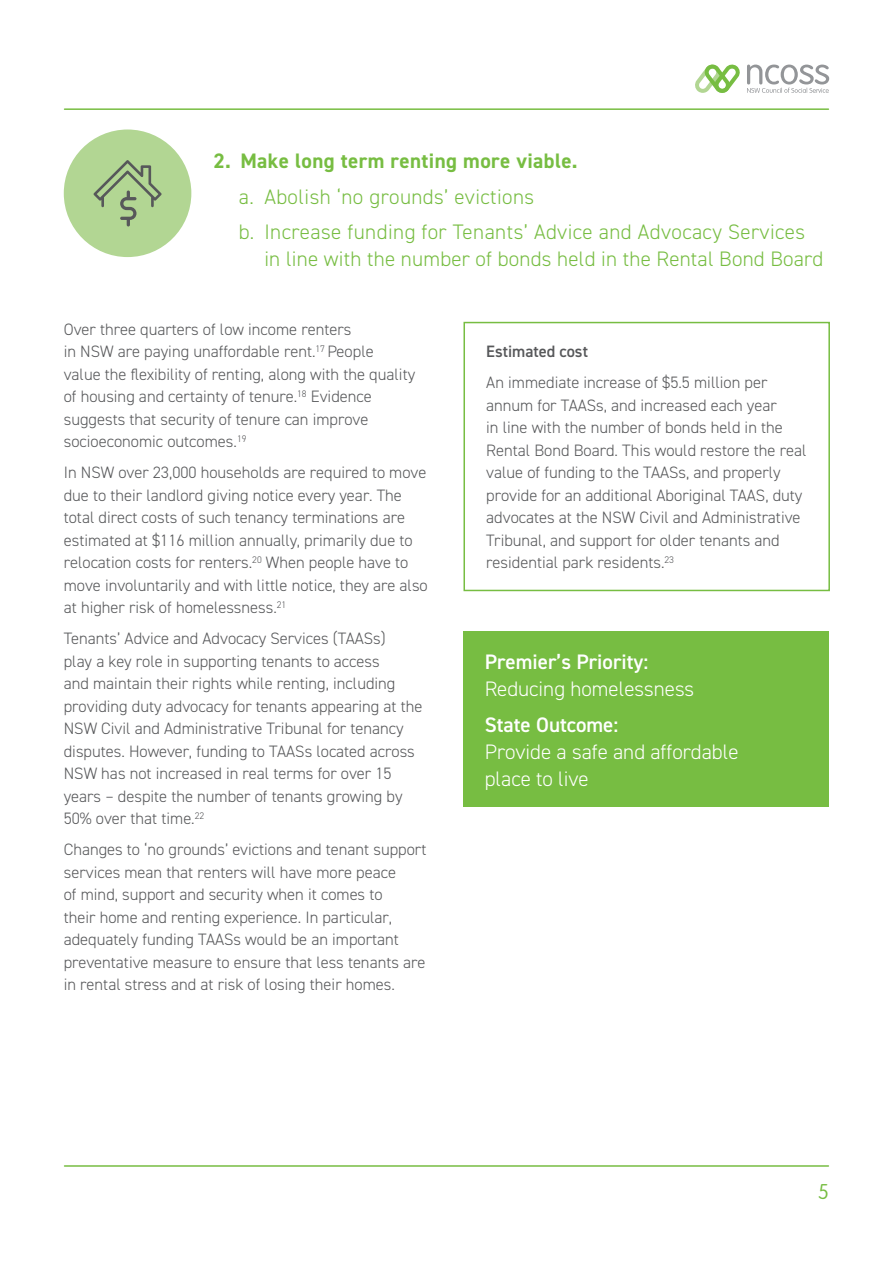
<style>
.page{position:relative;width:893px;height:1263px;background:#fff}
.page>*{position:absolute;margin:0;border:0;box-sizing:border-box;transform-origin:0 0}
.t1{font:300 21px/27px "DIN2014";letter-spacing:.02em;color:#77bd42}
.t2{font:300 21px/27px "DIN2014";color:#fff}
.t3{font:700 21px "DIN2014";letter-spacing:.02em;color:#77bd42}
.t4{font:100 21px "VAG Rounded Std";color:#77bd42}
.t5{font:300 16.5px/22.5px "DIN2014";color:#57585a}
.t6{font:600 16.5px "DIN2014";color:#57585a}
.s1{font-weight:600}
</style>
<div class="page">
<hr style="left:65px;top:1165px;width:763px;height:2px;background:#77bd42">
<hr style="left:65px;top:108px;width:763px;height:2px;background:#77bd42">
<svg style="left:695px;top:64px;width:45px;height:29px"></svg>
<svg style="left:747px;top:65px;width:82px;height:28px"></svg>
<div style="left:463px;top:322px;width:367px;height:269px;border:2px solid #77bd42"></div>
<div style="left:463px;top:631px;width:366px;height:176px;background:#77bd42"></div>
<div style="left:64px;top:129px;width:127px;height:128px;background:#b2d693;border-radius:50%"></div>
<svg style="left:93px;top:160px;width:69px;height:66px"></svg>
<p class="t3" style="left:213px;top:147px;width:366px">2. Make long term renting more viable.</p>
<p class="t1" style="left:239px;top:183px;width:297px">a. Abolish ‘no grounds’ evictions</p>
<p class="t1" style="left:264px;top:218px;width:560px;text-indent:-26px">b. Increase funding for Tenants’ Advice and Advocacy Services in line with the number of bonds held in the Rental Bond Board</p>
<p class="t5" style="left:64px;top:318px;width:353px">Over three quarters of low income renters<br>in NSW are paying unaffordable rent.<sup>17</sup> People<br>value the flexibility of renting, along with the quality of housing and certainty of tenure.<sup>18</sup> Evidence suggests that security of tenure can improve socioeconomic outcomes.<sup>19</sup></p>
<p class="t5" style="left:64px;top:461px;width:366px">In NSW over 23,000 households are required to move due to their landlord giving notice every year. The total direct costs of such tenancy terminations are estimated at $116 million annually, primarily due to relocation costs for renters.<sup>20</sup> When people have to move involuntarily and with little notice, they are also at higher risk of homelessness.<sup>21</sup></p>
<p class="t5" style="left:64px;top:627px;width:360px">Tenants’ Advice and Advocacy Services (TAASs)<br>play a key role in supporting tenants to access<br>and maintain their rights while renting, including providing duty advocacy for tenants appearing at the NSW Civil and Administrative Tribunal for tenancy disputes. However, funding to TAASs located across NSW has not increased in real terms for over 15 years – despite the number of tenants growing by 50% over that time.<sup>22</sup></p>
<p class="t5" style="left:64px;top:838px;width:364px">Changes to ‘no grounds’ evictions and tenant support services mean that renters will have more peace<br>of mind, support and security when it comes to<br>their home and renting experience. In particular, adequately funding TAASs would be an important preventative measure to ensure that less tenants are in rental stress and at risk of losing their homes.</p>
<p class="t6" style="left:486px;top:341px;width:103px">Estimated cost</p>
<p class="t5" style="left:486px;top:372px;width:322px">An immediate increase of $5.5 million per annum for TAASs, and increased each year<br>in line with the number of bonds held in the Rental Bond Board. This would restore the real value of funding to the TAASs, and properly provide for an additional Aboriginal TAAS, duty advocates at the NSW Civil and Administrative Tribunal, and support for older tenants and residential park residents.<sup>23</sup></p>
<p class="t2" style="left:485px;top:648px;width:211px"><span class="s1">Premier’s Priority:<br></span>Reducing homelessness</p>
<p class="t2" style="left:485px;top:711px;width:255px"><span class="s1">State Outcome:<br></span>Provide a safe and affordable place to live</p>
<p class="t4" style="left:818px;top:1180px;width:13px">5</p>
</div>
